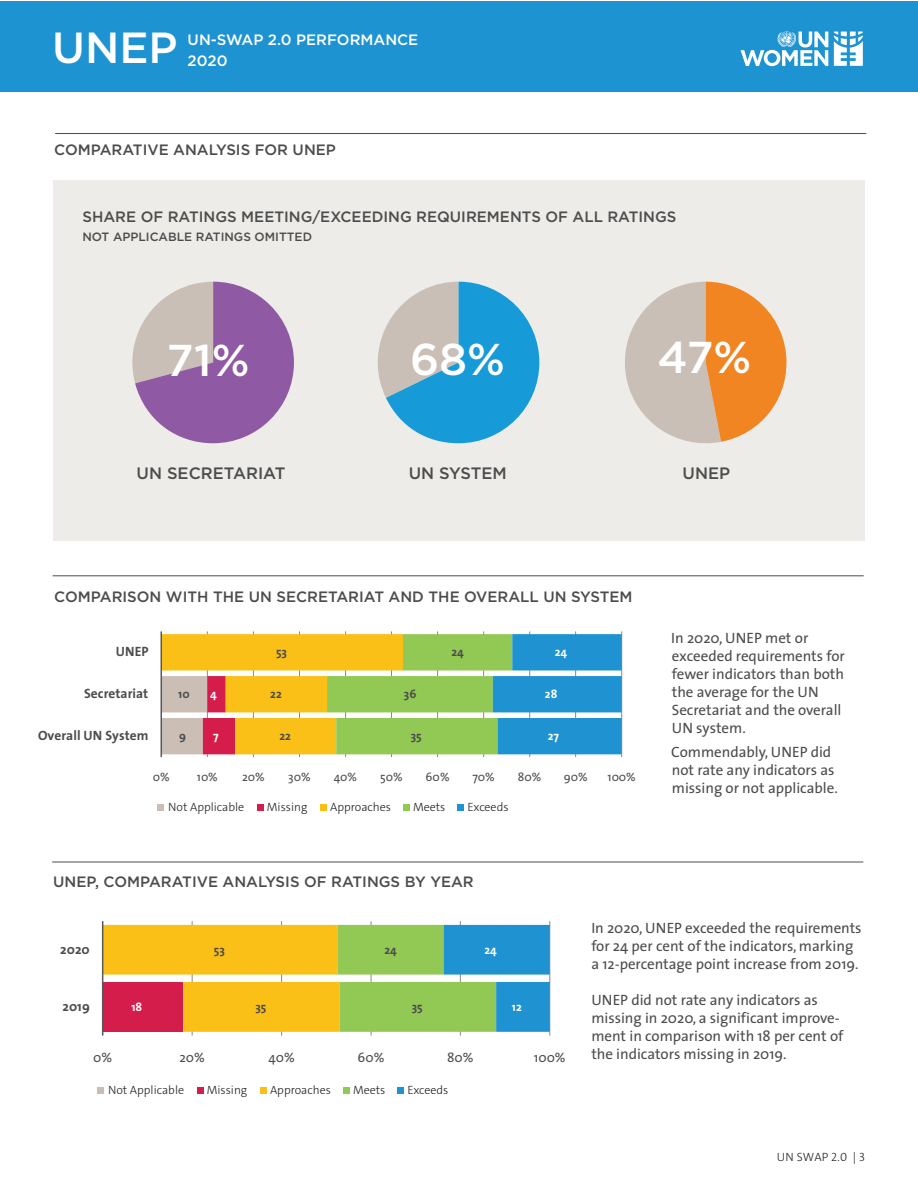
<style>
.page{position:relative;width:918px;height:1188px;background:#fff}
.page>*{position:absolute;margin:0;border:0;box-sizing:border-box;transform-origin:0 0}
.t1{font:500 44.55px "Gotham";color:#fff}
.t2{font:500 43.5px "Gotham";color:#fff}
.t3{font:500 16.5px "Gotham";color:#4b4c4d}
.t4{font:15px/18px "The Sans";color:#4b4c4d}
.t5{font:500 15px "Gotham";color:#4b4c4d}
.t6{font:500 15px "Gotham";color:#fff}
.t7{font:700 13.5px "The Sans";letter-spacing:.005em;color:#4b4c4d}
.t8{font:13.5px "The Sans";color:#4d4d4f}
.t9{font:300 12px "The Sans C4 s";color:#231f20}
.t10{font:12px "The Sans";color:#4d4d4f}
.t11{font:500 12px "Gotham";color:#4b4c4d}
.t12{font:700 12px "The Sans";color:#4b4c4d}
.t13{font:700 12px "The Sans";color:#fff}
</style>
<div class="page">
<div style="left:53px;top:180px;width:812px;height:360px;background:#eeece8"></div>
<hr style="left:55px;top:133px;width:811px;height:1px;background:#4b4c4d">
<svg style="left:132px;top:282px;width:162px;height:161px"></svg>
<svg style="left:377px;top:282px;width:162px;height:161px"></svg>
<svg style="left:625px;top:282px;width:161px;height:162px"></svg>
<div style="left:0;top:1px;width:918px;height:90px;background:#1e93d2"></div>
<svg style="left:741px;top:31px;width:87px;height:35px"></svg>
<svg style="left:834px;top:32px;width:29px;height:34px"></svg>
<div style="left:157px;top:804px;width:7px;height:7px;background:#c8beb5"></div>
<div style="left:257px;top:804px;width:7px;height:7px;background:#d41d4a"></div>
<div style="left:320px;top:804px;width:7px;height:7px;background:#fbbf14"></div>
<div style="left:403px;top:804px;width:7px;height:7px;background:#92c954"></div>
<div style="left:457px;top:804px;width:7px;height:7px;background:#1e93d2"></div>
<div style="left:97px;top:1087px;width:7px;height:7px;background:#c8beb5"></div>
<div style="left:197px;top:1087px;width:7px;height:7px;background:#d41d4a"></div>
<div style="left:260px;top:1087px;width:7px;height:7px;background:#fbbf14"></div>
<div style="left:343px;top:1087px;width:7px;height:7px;background:#92c954"></div>
<div style="left:397px;top:1087px;width:7px;height:7px;background:#1e93d2"></div>
<hr style="left:53px;top:575px;width:811px;height:1px;background:#4b4c4d">
<hr style="left:52px;top:862px;width:811px;height:1px;background:#4b4c4d">
<hr style="left:621px;top:631px;width:1px;height:126px;background:#8a898a">
<hr style="left:575px;top:631px;width:1px;height:126px;background:#8a898a">
<hr style="left:529px;top:631px;width:1px;height:126px;background:#8a898a">
<hr style="left:483px;top:631px;width:1px;height:126px;background:#8a898a">
<hr style="left:437px;top:631px;width:1px;height:126px;background:#8a898a">
<hr style="left:391px;top:631px;width:1px;height:126px;background:#8a898a">
<hr style="left:345px;top:631px;width:1px;height:126px;background:#8a898a">
<hr style="left:299px;top:631px;width:1px;height:126px;background:#8a898a">
<hr style="left:253px;top:631px;width:1px;height:126px;background:#8a898a">
<hr style="left:207px;top:631px;width:1px;height:126px;background:#8a898a">
<svg style="left:162px;top:634px;width:460px;height:120px;background:#a4b875"></svg>
<hr style="left:161px;top:631px;width:1px;height:126px;background:#57585a">
<hr style="left:549px;top:921px;width:1px;height:115px;background:#8a898a">
<hr style="left:460px;top:921px;width:1px;height:115px;background:#8a898a">
<hr style="left:371px;top:921px;width:1px;height:115px;background:#8a898a">
<hr style="left:281px;top:921px;width:1px;height:115px;background:#8a898a">
<hr style="left:192px;top:921px;width:1px;height:115px;background:#8a898a">
<svg style="left:103px;top:925px;width:447px;height:107px;background:#b6b15b"></svg>
<hr style="left:102px;top:921px;width:1px;height:115px;background:#57585a">
<h2 class="t2" style="left:52px;top:20px;width:127px">UNEP</h2>
<p class="t6" style="left:188px;top:30px;width:232px">UN-SWAP 2.0 PERFORMANCE</p>
<p class="t6" style="left:188px;top:51px;width:41px">2020</p>
<p class="t5" style="left:54px;top:140px;width:283px">COMPARATIVE ANALYSIS FOR UNEP</p>
<p class="t5" style="left:82px;top:207px;width:596px">SHARE OF RATINGS MEETING/EXCEEDING REQUIREMENTS OF ALL RATINGS</p>
<p class="t11" style="left:82px;top:229px;width:231px">NOT APPLICABLE RATINGS OMITTED</p>
<h1 class="t1" style="left:167px;top:332px;width:84px">71%</h1>
<h1 class="t1" style="left:410px;top:330px;width:97px">68%</h1>
<h1 class="t1" style="left:658px;top:328px;width:95px">47%</h1>
<p class="t3" style="left:137px;top:462px;width:150px">UN SECRETARIAT</p>
<p class="t3" style="left:409px;top:462px;width:100px">UN SYSTEM</p>
<p class="t3" style="left:683px;top:462px;width:49px">UNEP</p>
<p class="t5" style="left:54px;top:587px;width:580px">COMPARISON WITH THE UN SECRETARIAT AND THE OVERALL UN SYSTEM</p>
<p class="t7" style="left:116px;top:640px;width:34px">UNEP</p>
<p class="t12" style="left:276px;top:642px;width:13px">53</p>
<p class="t12" style="left:452px;top:642px;width:14px">24</p>
<p class="t13" style="left:555px;top:642px;width:14px">24</p>
<p class="t7" style="left:84px;top:682px;width:66px">Secretariat</p>
<p class="t12" style="left:178px;top:684px;width:13px">10</p>
<p class="t13" style="left:210px;top:684px;width:8px">4</p>
<p class="t12" style="left:270px;top:684px;width:13px">22</p>
<p class="t12" style="left:404px;top:684px;width:14px">36</p>
<p class="t13" style="left:545px;top:684px;width:14px">28</p>
<p class="t7" style="left:38px;top:724px;width:112px">Overall UN System</p>
<p class="t12" style="left:179px;top:726px;width:8px">9</p>
<p class="t13" style="left:213px;top:726px;width:7px">7</p>
<p class="t12" style="left:280px;top:726px;width:13px">22</p>
<p class="t12" style="left:411px;top:726px;width:13px">35</p>
<p class="t13" style="left:548px;top:726px;width:13px">27</p>
<p class="t10" style="left:153px;top:766px;width:19px">0%</p>
<p class="t10" style="left:197px;top:766px;width:22px">10%</p>
<p class="t10" style="left:242px;top:766px;width:24px">20%</p>
<p class="t10" style="left:288px;top:766px;width:24px">30%</p>
<p class="t10" style="left:334px;top:766px;width:25px">40%</p>
<p class="t10" style="left:380px;top:766px;width:24px">50%</p>
<p class="t10" style="left:426px;top:766px;width:26px">60%</p>
<p class="t10" style="left:472px;top:766px;width:24px">70%</p>
<p class="t10" style="left:518px;top:766px;width:25px">80%</p>
<p class="t10" style="left:564px;top:766px;width:26px">90%</p>
<p class="t10" style="left:608px;top:766px;width:30px">100%</p>
<p class="t9" style="left:168px;top:800px;width:78px">Not Applicable</p>
<p class="t9" style="left:267px;top:800px;width:42px">Missing</p>
<p class="t9" style="left:330px;top:800px;width:62px">Approaches</p>
<p class="t9" style="left:413px;top:800px;width:34px">Meets</p>
<p class="t9" style="left:468px;top:800px;width:42px">Exceeds</p>
<p class="t5" style="left:53px;top:872px;width:422px">UNEP, COMPARATIVE ANALYSIS OF RATINGS BY YEAR</p>
<p class="t4" style="left:671px;top:628px;width:175px">In 2020, UNEP met or exceeded requirements for fewer indicators than both the average for the UN<br>Secretariat and the overall<br>UN system.</p>
<p class="t4" style="left:671px;top:742px;width:168px">Commendably, UNEP did not rate any indicators as missing or not applicable.</p>
<p class="t7" style="left:60px;top:938px;width:31px">2020</p>
<p class="t7" style="left:63px;top:995px;width:29px">2019</p>
<p class="t12" style="left:214px;top:940px;width:13px">53</p>
<p class="t13" style="left:131px;top:997px;width:12px">18</p>
<p class="t12" style="left:255px;top:997px;width:13px">35</p>
<p class="t12" style="left:384px;top:940px;width:14px">24</p>
<p class="t12" style="left:412px;top:997px;width:13px">35</p>
<p class="t13" style="left:484px;top:940px;width:14px">24</p>
<p class="t13" style="left:512px;top:997px;width:11px">12</p>
<p class="t8" style="left:93px;top:1046px;width:21px">0%</p>
<p class="t8" style="left:179px;top:1046px;width:27px">20%</p>
<p class="t8" style="left:268px;top:1046px;width:28px">40%</p>
<p class="t8" style="left:358px;top:1046px;width:28px">60%</p>
<p class="t8" style="left:447px;top:1046px;width:28px">80%</p>
<p class="t8" style="left:534px;top:1046px;width:33px">100%</p>
<p class="t9" style="left:108px;top:1083px;width:78px">Not Applicable</p>
<p class="t9" style="left:207px;top:1083px;width:42px">Missing</p>
<p class="t9" style="left:270px;top:1083px;width:62px">Approaches</p>
<p class="t9" style="left:353px;top:1083px;width:34px">Meets</p>
<p class="t9" style="left:408px;top:1083px;width:42px">Exceeds</p>
<p class="t4" style="left:591px;top:918px;width:272px">In 2020, UNEP exceeded the requirements for 24 per cent of the indicators, marking a 12-percentage point increase from 2019.</p>
<p class="t4" style="left:591px;top:990px;width:254px">UNEP did not rate any indicators as missing in 2020, a significant improve&shy;ment in comparison with 18 per cent of the indicators missing in 2019.</p>
<p class="t9" style="left:777px;top:1149px;width:89px">UN SWAP 2.0 | 3</p>
</div>
